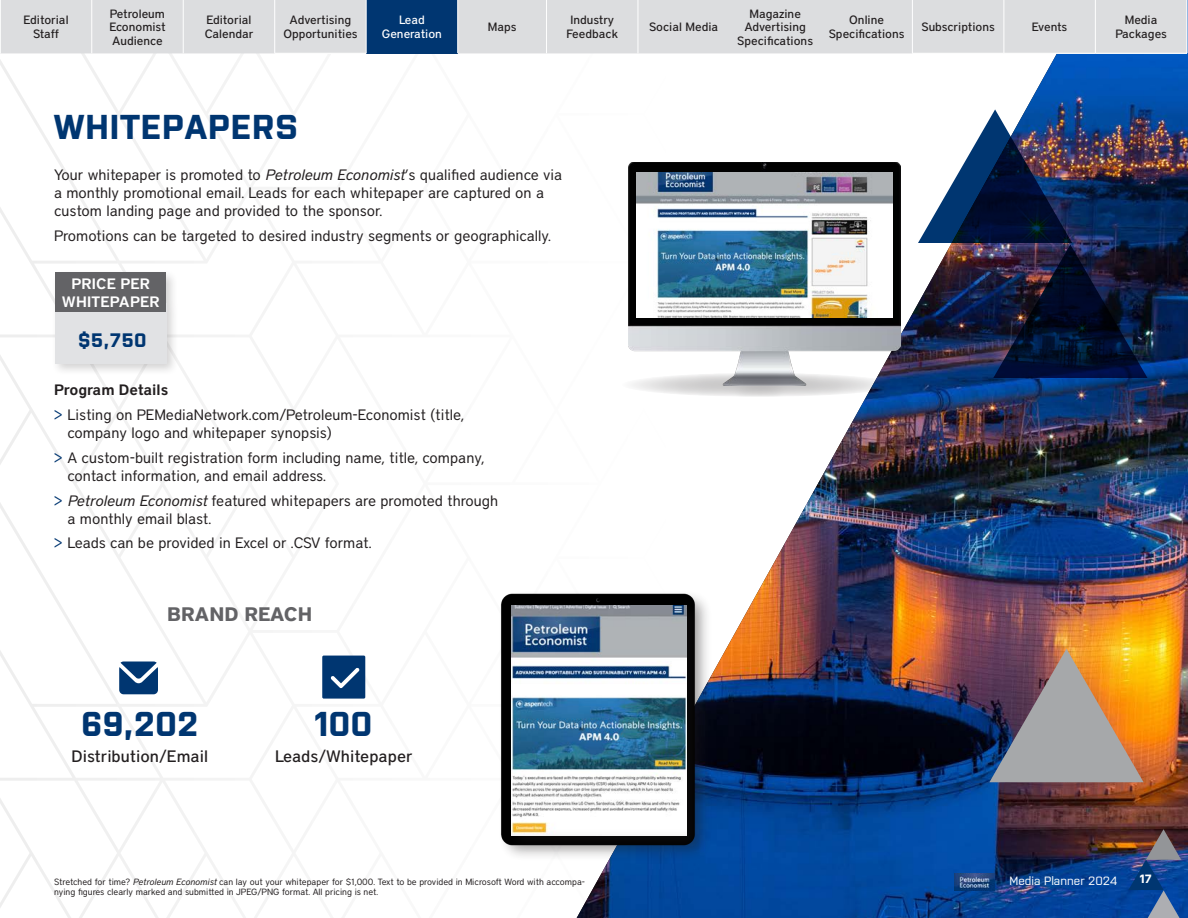
<style>
.page{position:relative;width:1188px;height:918px;background:#fff}
.page>*{position:absolute;margin:0;border:0;box-sizing:border-box;transform-origin:0 0}
.t1{font:700 34.5px "Purista";letter-spacing:.03em;color:#003671}
.t2{font:700 19.5px "District";letter-spacing:.005em;color:#636366}
.t3{font:700 19.5px "Purista";color:#003671}
.t4{font:500 16.5px "District";color:#231f20}
.body_copy{font:15px/18px "District";color:#231f20}
.t5{font:600 15px "District";letter-spacing:.015em;color:#fff}
.body_copy-2{font:600 15px "District";color:#231f20}
.t6{font:500 12px/13.5px "District";color:#231f20;text-align:center}
.t7{font:12px "Purista";color:#fff}
.t8{font:500 12px/13.5px "District";color:#fff;text-align:center}
.t9{font:700 12px "Purista";color:#fff}
.t10{font:9px/10.8px "District";color:#231f20}
.s1{font-style:italic}
.s2{color:#003671}
</style>
<div class="page">
<svg style="left:0;top:53px;width:577px;height:865px"></svg>
<img style="left:577px;top:53px;width:611px;height:865px">
<img style="left:918px;top:109px;width:229px;height:269px">
<svg style="left:989px;top:649px;width:155px;height:133px;background:#a18770"></svg>
<div style="left:498px;top:590px;width:214px;height:272px;background:#231f20;opacity:.3"></div>
<img style="left:494px;top:588px;width:208px;height:262px">
<div style="left:508px;top:601px;width:196px;height:252px;background:#231f20;opacity:.3"></div>
<img style="left:511px;top:605px;width:176px;height:230px">
<svg style="left:322px;top:656px;width:43px;height:43px;background:#18497e"></svg>
<div style="left:52px;top:269px;width:127px;height:107px;background:#231f20;opacity:.2"></div>
<div style="left:55px;top:303px;width:112px;height:60px;background:#e1e2e4"></div>
<div style="left:55px;top:273px;width:111px;height:39px;background:#636366"></div>
<svg style="left:119px;top:662px;width:39px;height:32px"></svg>
<img style="left:628px;top:162px;width:273px;height:224px">
<img style="left:636px;top:173px;width:256px;height:145px">
<svg style="left:621px;top:373px;width:276px;height:24px"></svg>
<div style="left:1px;top:0;width:1186px;height:53px;background:#dcdddf"></div>
<div style="left:366px;top:0;width:92px;height:53px;background:#003671"></div>
<hr style="left:912px;top:53px;width:92px;height:1px;background:#fff">
<hr style="left:1004px;top:53px;width:91px;height:1px;background:#fff">
<hr style="left:1095px;top:53px;width:92px;height:1px;background:#fff">
<hr style="left:912px;top:0;width:1px;height:53px;background:#fff">
<hr style="left:1004px;top:0;width:1px;height:53px;background:#fff">
<hr style="left:1095px;top:0;width:1px;height:53px;background:#fff">
<hr style="left:638px;top:0;width:1px;height:53px;background:#fff">
<hr style="left:92px;top:0;width:1px;height:53px;background:#fff">
<hr style="left:183px;top:0;width:1px;height:53px;background:#fff">
<hr style="left:274px;top:0;width:1px;height:53px;background:#fff">
<hr style="left:366px;top:0;width:1px;height:53px;background:#fff">
<hr style="left:275px;top:53px;width:91px;height:1px;background:#fff">
<hr style="left:457px;top:0;width:1px;height:53px;background:#fff">
<hr style="left:546px;top:0;width:1px;height:53px;background:#fff">
<img style="left:954px;top:873px;width:40px;height:17px">
<img style="left:1128px;top:829px;width:53px;height:89px">
<p class="t6" style="left:23px;top:13px;width:47px">Editorial</p>
<p class="t6" style="left:33px;top:27px;width:28px">Staff</p>
<p class="t6" style="left:109px;top:6px;width:58px;text-align:justify">Petroleum Economist Audience</p>
<p class="t6" style="left:205px;top:13px;width:50px;text-align:left">Editorial<br>Calendar</p>
<p class="t6" style="left:283px;top:13px;width:76px">Advertising<br>Opportunities</p>
<p class="t8" style="left:382px;top:13px;width:62px">Lead<br>Generation</p>
<p class="t6" style="left:488px;top:20px;width:30px">Maps</p>
<p class="t6" style="left:567px;top:13px;width:53px">Industry<br>Feedback</p>
<p class="t6" style="left:649px;top:20px;width:71px">Social Media</p>
<p class="t6" style="left:744px;top:6px;width:63px">Magazine<br>Advertising</p>
<p class="t6" style="left:737px;top:33px;width:77px">Specifications</p>
<p class="t6" style="left:829px;top:13px;width:77px">Online<br>Specifications</p>
<p class="t6" style="left:921px;top:20px;width:75px">Subscriptions</p>
<p class="t6" style="left:1032px;top:20px;width:37px">Events</p>
<p class="t6" style="left:1115px;top:13px;width:53px">Media<br>Packages</p>
<p class="t1" style="left:54px;top:107px;width:246px">WHITEPAPERS</p>
<p class="body_copy" style="left:54px;top:166px;width:510px">Your whitepaper is promoted to <span class="s1">Petroleum Economist</span>’s qualified audience via a monthly promotional email. Leads for each whitepaper are captured on a custom landing page and provided to the sponsor.</p>
<p class="body_copy" style="left:54px;top:227px;width:498px">Promotions can be targeted to desired industry segments or geographically.</p>
<p class="t5" style="left:72px;top:275px;width:80px">PRICE PER</p>
<p class="t5" style="left:62px;top:293px;width:99px">WHITEPAPER</p>
<p class="t3" style="left:78px;top:329px;width:70px">$5,750</p>
<p class="body_copy-2" style="left:54px;top:381px;width:116px">Program Details</p>
<p class="body_copy" style="left:68px;top:406px;width:398px;text-indent:-14px"><span class="s2">&gt;</span> Listing on PEMediaNetwork.com/Petroleum-Economist (title, company logo and whitepaper synopsis)</p>
<p class="body_copy" style="left:68px;top:449px;width:418px;text-indent:-14px"><span class="s2">&gt;</span> A custom-built registration form including name, title, company, contact information, and email address.</p>
<p class="body_copy" style="left:68px;top:491px;width:432px;text-indent:-14px"><span class="s2">&gt;</span> <span class="s1">Petroleum Economist</span> featured whitepapers are promoted through a monthly email blast.</p>
<p class="body_copy" style="left:54px;top:534px;width:319px"><span class="s2">&gt;</span> Leads can be provided in Excel or .CSV format.</p>
<p class="t2" style="left:167px;top:602px;width:147px">BRAND REACH</p>
<p class="t1" style="left:81px;top:704px;width:119px">69,202</p>
<p class="t4" style="left:72px;top:747px;width:138px">Distribution/Email</p>
<p class="t1" style="left:315px;top:704px;width:59px">100</p>
<p class="t4" style="left:275px;top:747px;width:139px">Leads/Whitepaper</p>
<p class="t10" style="left:54px;top:876px;width:533px">Stretched for time? <span class="s1">Petroleum Economist</span> can lay out your whitepaper for $1,000. Text to be provided in Microsoft Word with accompa&shy;nying figures clearly marked and submitted in JPEG/PNG format. All pricing is net.</p>
<p class="t7" style="left:1010px;top:874px;width:109px">Media Planner 2024</p>
<p class="t9" style="left:1140px;top:872px;width:13px">17</p>
</div>
